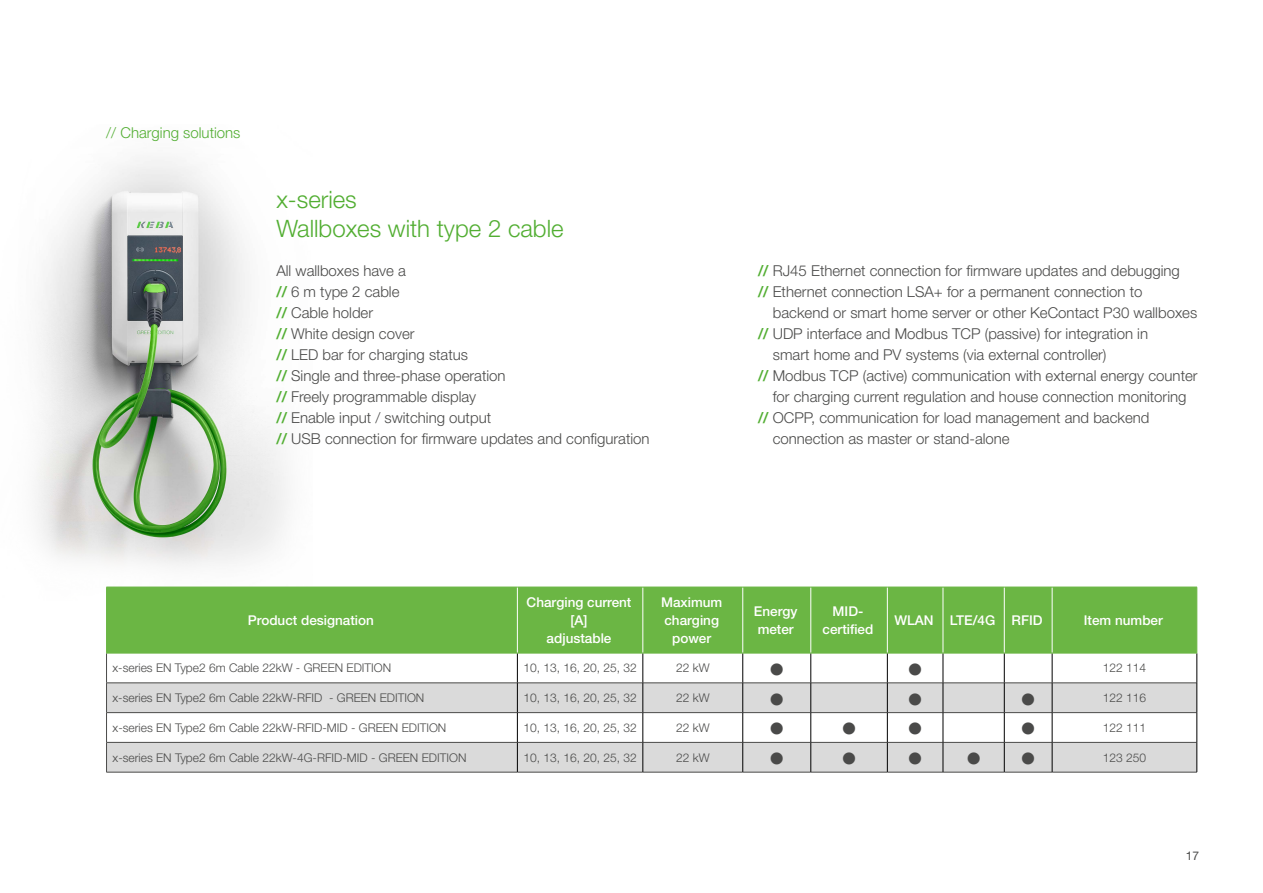
<style>
.page{position:relative;width:1263px;height:893px;background:#fff}
.page>*{position:absolute;margin:0;border:0;box-sizing:border-box;transform-origin:0 0}
.t1{font:300 24px/28.8px "Helvetica Neue LT Pro";color:#52ae32}
.t2{font:300 15px/21px "Helvetica Neue LT Pro";color:#4a4a49}
.t3{font:300 15px "Helvetica Neue LT Pro";color:#52ae32}
.t4{font:500 13.5px/18px "Helvetica Neue LT Pro";color:#fff;text-align:center}
.t5{font:300 12px "Helvetica Neue LT Pro";color:#4a4a49}
.t6{font:12px "Webdings";color:#4a4a49}
.t7{font:12px "Helvetica Neue LT Pro";color:#4a4a49}
.s1{font-weight:500;color:#52ae32}
</style>
<div class="page">
<img style="left:36px;top:159px;width:277px;height:428px">
<div style="left:107px;top:588px;width:1089px;height:65px;background:#6bb644"></div>
<svg style="left:107px;top:684px;width:1089px;height:88px;fill:#dadada"></svg>
<hr style="left:106px;top:653px;width:1px;height:30px;background:#4a4a49">
<hr style="left:106px;top:683px;width:411px;height:1px;background:#4a4a49">
<hr style="left:517px;top:683px;width:126px;height:1px;background:#4a4a49">
<hr style="left:643px;top:683px;width:100px;height:1px;background:#4a4a49">
<hr style="left:743px;top:683px;width:68px;height:1px;background:#4a4a49">
<hr style="left:811px;top:683px;width:76px;height:1px;background:#4a4a49">
<hr style="left:887px;top:683px;width:56px;height:1px;background:#4a4a49">
<hr style="left:943px;top:683px;width:61px;height:1px;background:#4a4a49">
<hr style="left:1004px;top:683px;width:48px;height:1px;background:#4a4a49">
<hr style="left:1052px;top:683px;width:144px;height:1px;background:#4a4a49">
<hr style="left:106px;top:712px;width:411px;height:1px;background:#4a4a49">
<hr style="left:517px;top:712px;width:126px;height:1px;background:#4a4a49">
<hr style="left:643px;top:712px;width:100px;height:1px;background:#4a4a49">
<hr style="left:743px;top:712px;width:68px;height:1px;background:#4a4a49">
<hr style="left:811px;top:712px;width:76px;height:1px;background:#4a4a49">
<hr style="left:887px;top:712px;width:56px;height:1px;background:#4a4a49">
<hr style="left:943px;top:712px;width:61px;height:1px;background:#4a4a49">
<hr style="left:1004px;top:712px;width:48px;height:1px;background:#4a4a49">
<hr style="left:1052px;top:712px;width:144px;height:1px;background:#4a4a49">
<hr style="left:106px;top:742px;width:411px;height:1px;background:#4a4a49">
<svg style="left:106px;top:683px;width:1px;height:89px"></svg>
<hr style="left:517px;top:742px;width:126px;height:1px;background:#4a4a49">
<hr style="left:643px;top:742px;width:100px;height:1px;background:#4a4a49">
<hr style="left:743px;top:742px;width:68px;height:1px;background:#4a4a49">
<hr style="left:811px;top:742px;width:76px;height:1px;background:#4a4a49">
<hr style="left:887px;top:742px;width:56px;height:1px;background:#4a4a49">
<hr style="left:943px;top:742px;width:61px;height:1px;background:#4a4a49">
<hr style="left:1004px;top:742px;width:48px;height:1px;background:#4a4a49">
<hr style="left:1052px;top:742px;width:144px;height:1px;background:#4a4a49">
<hr style="left:106px;top:772px;width:411px;height:1px;background:#4a4a49">
<hr style="left:517px;top:772px;width:126px;height:1px;background:#4a4a49">
<hr style="left:643px;top:772px;width:100px;height:1px;background:#4a4a49">
<hr style="left:743px;top:772px;width:68px;height:1px;background:#4a4a49">
<hr style="left:811px;top:772px;width:76px;height:1px;background:#4a4a49">
<hr style="left:887px;top:772px;width:56px;height:1px;background:#4a4a49">
<hr style="left:943px;top:772px;width:61px;height:1px;background:#4a4a49">
<hr style="left:1004px;top:772px;width:48px;height:1px;background:#4a4a49">
<hr style="left:1052px;top:772px;width:145px;height:1px;background:#4a4a49">
<hr style="left:517px;top:653px;width:1px;height:30px;background:#000">
<hr style="left:643px;top:653px;width:1px;height:30px;background:#000">
<hr style="left:742px;top:653px;width:1px;height:30px;background:#000">
<hr style="left:810px;top:653px;width:1px;height:30px;background:#000">
<hr style="left:887px;top:653px;width:1px;height:30px;background:#000">
<hr style="left:943px;top:653px;width:1px;height:30px;background:#000">
<hr style="left:1004px;top:653px;width:1px;height:30px;background:#000">
<hr style="left:1052px;top:653px;width:1px;height:30px;background:#000">
<hr style="left:1196px;top:653px;width:1px;height:30px;background:#000">
<hr style="left:1196px;top:683px;width:1px;height:30px;background:#000">
<svg style="left:1196px;top:713px;width:1px;height:29px"></svg>
<svg style="left:517px;top:683px;width:1px;height:89px"></svg>
<svg style="left:643px;top:683px;width:1px;height:89px"></svg>
<svg style="left:742px;top:683px;width:1px;height:89px"></svg>
<svg style="left:810px;top:683px;width:1px;height:89px"></svg>
<svg style="left:887px;top:683px;width:1px;height:89px"></svg>
<svg style="left:943px;top:683px;width:1px;height:89px"></svg>
<svg style="left:1004px;top:683px;width:1px;height:89px"></svg>
<svg style="left:1052px;top:684px;width:1px;height:88px"></svg>
<hr style="left:1196px;top:742px;width:1px;height:30px;background:#000">
<hr style="left:517px;top:587px;width:1px;height:66px;background:#fff">
<hr style="left:643px;top:587px;width:1px;height:66px;background:#fff">
<hr style="left:742px;top:587px;width:1px;height:66px;background:#fff">
<hr style="left:810px;top:587px;width:1px;height:66px;background:#fff">
<hr style="left:887px;top:587px;width:1px;height:66px;background:#fff">
<hr style="left:943px;top:587px;width:1px;height:66px;background:#fff">
<hr style="left:1004px;top:587px;width:1px;height:66px;background:#fff">
<hr style="left:1052px;top:587px;width:1px;height:66px;background:#fff">
<hr style="left:106px;top:587px;width:411px;height:1px;background:#6bb644">
<hr style="left:106px;top:587px;width:1px;height:66px;background:#6bb644">
<hr style="left:517px;top:587px;width:126px;height:1px;background:#6bb644">
<hr style="left:643px;top:587px;width:100px;height:1px;background:#6bb644">
<hr style="left:743px;top:587px;width:68px;height:1px;background:#6bb644">
<hr style="left:811px;top:587px;width:76px;height:1px;background:#6bb644">
<hr style="left:887px;top:587px;width:56px;height:1px;background:#6bb644">
<hr style="left:943px;top:587px;width:61px;height:1px;background:#6bb644">
<hr style="left:1004px;top:587px;width:48px;height:1px;background:#6bb644">
<hr style="left:1052px;top:587px;width:145px;height:1px;background:#6bb644">
<hr style="left:1196px;top:587px;width:1px;height:66px;background:#6bb644">
<hr style="left:106px;top:653px;width:411px;height:1px;background:#6bb644">
<hr style="left:517px;top:653px;width:126px;height:1px;background:#6bb644">
<hr style="left:643px;top:653px;width:100px;height:1px;background:#6bb644">
<hr style="left:743px;top:653px;width:68px;height:1px;background:#6bb644">
<hr style="left:811px;top:653px;width:76px;height:1px;background:#6bb644">
<hr style="left:887px;top:653px;width:56px;height:1px;background:#6bb644">
<hr style="left:943px;top:653px;width:61px;height:1px;background:#6bb644">
<hr style="left:1004px;top:653px;width:48px;height:1px;background:#6bb644">
<hr style="left:1052px;top:653px;width:145px;height:1px;background:#6bb644">
<p class="t3" style="left:106px;top:124px;width:136px">// Charging solutions</p>
<h1 class="t1" style="left:276px;top:185px;width:289px">x-series<br>Wallboxes with type 2 cable</h1>
<p class="t2" style="left:276px;top:260px;width:375px">All wallboxes have a<br><span class="s1">//</span> 6 m type 2 cable<br><span class="s1">//</span> Cable holder<br><span class="s1">//</span> White design cover<br><span class="s1">//</span> LED bar for charging status<br><span class="s1">//</span> Single and three-phase operation<br><span class="s1">//</span> Freely programmable display<br><span class="s1">//</span> Enable input / switching output<br><span class="s1">//</span> USB connection for firmware updates and configuration</p>
<p class="t2" style="left:758px;top:260px;width:423px"><span class="s1">//</span> RJ45 Ethernet connection for firmware updates and debugging <span class="s1">//</span> Ethernet connection LSA+ for a permanent connection to</p>
<p class="t2" style="left:773px;top:302px;width:426px">backend or smart home server or other KeContact P30 wallboxes</p>
<p class="t2" style="left:758px;top:323px;width:392px"><span class="s1">//</span> UDP interface and Modbus TCP (passive) for integration in</p>
<p class="t2" style="left:773px;top:344px;width:335px">smart home and PV systems (via external controller)</p>
<p class="t2" style="left:758px;top:365px;width:441px"><span class="s1">//</span> Modbus TCP (active) communication with external energy counter</p>
<p class="t2" style="left:773px;top:386px;width:415px">for charging current regulation and house connection monitoring</p>
<p class="t2" style="left:758px;top:407px;width:393px"><span class="s1">//</span> OCPP, communication for load management and backend</p>
<p class="t2" style="left:773px;top:428px;width:238px">connection as master or stand-alone</p>
<p class="t4" style="left:248px;top:611px;width:128px">Product designation</p>
<p class="t4" style="left:527px;top:593px;width:106px">Charging current [A]<br>adjustable</p>
<p class="t4" style="left:661px;top:593px;width:63px">Maximum charging power</p>
<p class="t4" style="left:754px;top:602px;width:45px;text-align:left">Energy meter</p>
<p class="t4" style="left:823px;top:602px;width:52px">MID&shy;certified</p>
<p class="t4" style="left:894px;top:611px;width:150px">WLAN LTE/4G RFID</p>
<p class="t4" style="left:1084px;top:611px;width:81px">Item number</p>
<p class="t5" style="left:113px;top:661px;width:280px">x-series EN Type2 6m Cable 22kW - GREEN EDITION</p>
<p class="t5" style="left:523px;top:661px;width:115px">10, 13, 16, 20, 25, 32</p>
<p class="t5" style="left:676px;top:661px;width:35px">22 kW</p>
<p class="t6" style="left:771px;top:663px;width:13px">■</p>
<p class="t6" style="left:909px;top:663px;width:13px">■</p>
<p class="t5" style="left:1103px;top:661px;width:45px">122 114</p>
<p class="t5" style="left:113px;top:690px;width:313px">x-series EN Type2 6m Cable 22kW-RFID - GREEN EDITION</p>
<p class="t5" style="left:523px;top:690px;width:115px">10, 13, 16, 20, 25, 32</p>
<p class="t5" style="left:676px;top:690px;width:35px">22 kW</p>
<p class="t6" style="left:771px;top:693px;width:13px">■</p>
<p class="t6" style="left:909px;top:693px;width:13px">■</p>
<p class="t6" style="left:1022px;top:693px;width:13px">■</p>
<p class="t5" style="left:1103px;top:690px;width:45px">122 116</p>
<p class="t5" style="left:113px;top:720px;width:335px">x-series EN Type2 6m Cable 22kW-RFID-MID - GREEN EDITION</p>
<p class="t5" style="left:523px;top:720px;width:115px">10, 13, 16, 20, 25, 32</p>
<p class="t5" style="left:676px;top:720px;width:35px">22 kW</p>
<p class="t6" style="left:771px;top:723px;width:13px">■</p>
<p class="t6" style="left:843px;top:723px;width:13px">■</p>
<p class="t6" style="left:909px;top:723px;width:13px">■</p>
<p class="t6" style="left:1022px;top:723px;width:13px">■</p>
<p class="t5" style="left:1103px;top:720px;width:45px">122 111</p>
<p class="t5" style="left:113px;top:750px;width:355px">x-series EN Type2 6m Cable 22kW-4G-RFID-MID - GREEN EDITION</p>
<p class="t5" style="left:523px;top:750px;width:115px">10, 13, 16, 20, 25, 32</p>
<p class="t5" style="left:676px;top:750px;width:35px">22 kW</p>
<p class="t6" style="left:771px;top:752px;width:13px">■</p>
<p class="t6" style="left:843px;top:752px;width:13px">■</p>
<p class="t6" style="left:909px;top:752px;width:13px">■</p>
<p class="t6" style="left:968px;top:752px;width:13px">■</p>
<p class="t6" style="left:1022px;top:752px;width:13px">■</p>
<p class="t5" style="left:1103px;top:750px;width:45px">123 250</p>
<p class="t7" style="left:1186px;top:848px;width:15px">17</p>
</div>
